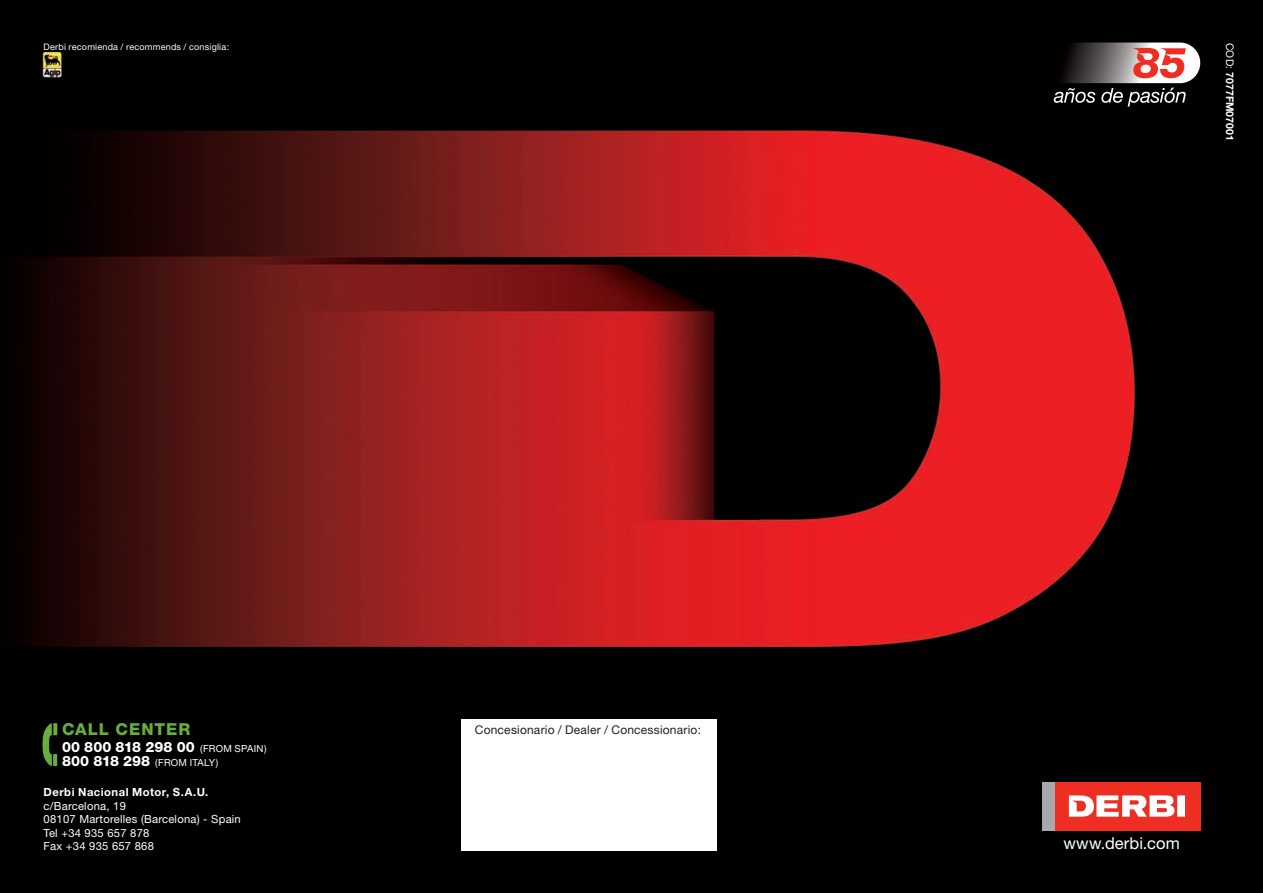
<style>
.page{position:relative;width:1263px;height:893px;background:#fff}
.page>*{position:absolute;margin:0;border:0;box-sizing:border-box;transform-origin:0 0}
.t1{font:16.5px "Helvetica Neue";letter-spacing:.005em;color:#fff}
.t2{font:800 16.5px "Helvetica Neue";letter-spacing:.055em;color:#66ae3d}
.t3{font:800 14.25px "Helvetica Neue";letter-spacing:.005em;color:#fff}
.t4{font:12px "Helvetica Neue";letter-spacing:.015em;color:#231f20}
.t5{font:11.25px/13.5px "Helvetica Neue";letter-spacing:.02em;color:#fff}
.t6{font:700 11.25px "Helvetica Neue";letter-spacing:.045em;color:#fff}
.t7{font:700 10.5px "Helvetica Neue";color:#fff}
.t8{font:9.75px "Helvetica Neue";letter-spacing:.02em;color:#fff}
.t9{font:9px "Helvetica Neue";letter-spacing:.025em;color:#fff}
.s1{font-weight:400;font-size:9.75px}
.s2{font-weight:800;font-size:14.25px}
.s3{font-weight:400}
</style>
<div class="page">
<img style="left:0;top:0;width:1263px;height:893px">
<div style="left:1043px;top:782px;width:12px;height:48px;background:#a8a9ad"></div>
<div style="left:1055px;top:782px;width:145px;height:48px;background:#ee2e22"></div>
<svg style="left:1069px;top:795px;width:116px;height:22px"></svg>
<svg style="left:1054px;top:88px;width:41px;height:15px"></svg>
<svg style="left:1101px;top:43px;width:99px;height:64px"></svg>
<div style="left:462px;top:719px;width:255px;height:131px;background:#fff"></div>
<svg style="left:43px;top:723px;width:14px;height:43px"></svg>
<p class="t9" style="left:44px;top:41px;width:187px">Derbi recomienda / recommends / consiglia:</p>
<h1 class="t2" style="left:62px;top:719px;width:130px">CALL CENTER</h1>
<p class="t4" style="left:475px;top:723px;width:228px">Concesionario / Dealer / Concessionario:</p>
<p class="t3" style="left:62px;top:738px;width:206px">00 800 818 298 00 <span class="s1">(FROM SPAIN)</span></p>
<p class="t8" style="left:62px;top:756px;width:158px"><span class="s2">800 818 298</span> (FROM ITALY)</p>
<p class="t6" style="left:44px;top:785px;width:166px">Derbi Nacional Motor, S.A.U.</p>
<p class="t5" style="left:44px;top:799px;width:199px">c/Barcelona, 19<br>08107 Martorelles (Barcelona) - Spain<br>Tel +34 935 657 878<br>Fax +34 935 657 868</p>
<p class="t7" style="left:1236px;top:43px;width:100px;rotate:90deg"><span class="s3">COD:</span> 7077FM07001</p>
<h1 class="t1" style="left:1063px;top:834px;width:118px">www.derbi.com</h1>
</div>
